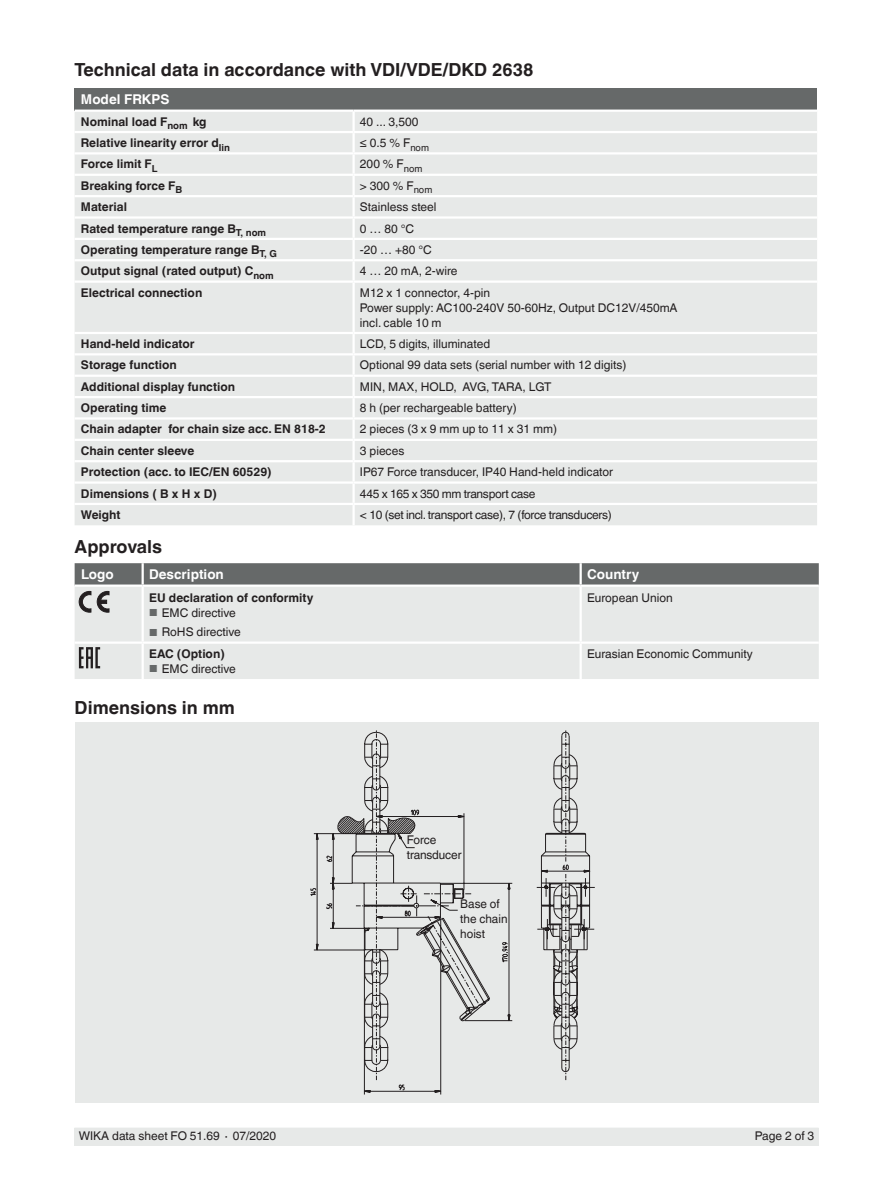
<style>
.page{position:relative;width:893px;height:1188px;background:#fff}
.page>*{position:absolute;margin:0;border:0;box-sizing:border-box;transform-origin:0 0}
.t1{font:700 18px "Helvetica World";color:#231f20}
.t2{font:700 13.5px "Helvetica World";color:#fff}
.t3{font:12px/15px "Helvetica World";color:#231f20}
.t4{font:700 12px "Helvetica World";color:#231f20}
.t5{font:12px "Helvetica World";letter-spacing:-.025em;color:#231f20}
.s1{font-size:10.2px;color:#666969}
</style>
<div class="page">
<div style="left:74px;top:1128px;width:745px;height:17px;background:#e7e9e8"></div>
<div style="left:75px;top:722px;width:744px;height:381px;background:#e7e9e8"></div>
<svg style="left:310px;top:888px;width:4px;height:8px"></svg>
<svg style="left:314px;top:833px;width:253px;height:262px"></svg>
<svg style="left:337px;top:816px;width:27px;height:245px"></svg>
<svg style="left:364px;top:732px;width:214px;height:340px"></svg>
<svg style="left:537px;top:730px;width:58px;height:288px"></svg>
<div style="left:75px;top:88px;width:742px;height:23px;background:#666969"></div>
<div style="left:75px;top:112px;width:742px;height:413px;background:#e7e9e8"></div>
<hr style="left:75px;top:110px;width:279px;height:2px;background:#fff">
<hr style="left:354px;top:110px;width:463px;height:2px;background:#fff">
<hr style="left:352px;top:112px;width:3px;height:19px;background:#fff">
<hr style="left:75px;top:131px;width:279px;height:2px;background:#fff">
<hr style="left:354px;top:131px;width:463px;height:2px;background:#fff">
<hr style="left:352px;top:133px;width:3px;height:19px;background:#fff">
<hr style="left:75px;top:152px;width:279px;height:3px;background:#fff">
<hr style="left:354px;top:152px;width:463px;height:3px;background:#fff">
<hr style="left:352px;top:155px;width:3px;height:19px;background:#fff">
<hr style="left:75px;top:174px;width:279px;height:2px;background:#fff">
<hr style="left:354px;top:174px;width:463px;height:2px;background:#fff">
<hr style="left:352px;top:176px;width:3px;height:19px;background:#fff">
<hr style="left:75px;top:195px;width:279px;height:2px;background:#fff">
<hr style="left:354px;top:195px;width:463px;height:2px;background:#fff">
<hr style="left:352px;top:197px;width:3px;height:19px;background:#fff">
<hr style="left:75px;top:216px;width:279px;height:3px;background:#fff">
<hr style="left:354px;top:216px;width:463px;height:3px;background:#fff">
<hr style="left:352px;top:219px;width:3px;height:19px;background:#fff">
<hr style="left:75px;top:238px;width:279px;height:2px;background:#fff">
<hr style="left:354px;top:238px;width:463px;height:2px;background:#fff">
<hr style="left:352px;top:240px;width:3px;height:19px;background:#fff">
<hr style="left:75px;top:259px;width:279px;height:2px;background:#fff">
<hr style="left:354px;top:259px;width:463px;height:2px;background:#fff">
<hr style="left:352px;top:261px;width:3px;height:20px;background:#fff">
<hr style="left:75px;top:281px;width:279px;height:2px;background:#fff">
<hr style="left:354px;top:281px;width:463px;height:2px;background:#fff">
<hr style="left:352px;top:283px;width:3px;height:49px;background:#fff">
<hr style="left:75px;top:332px;width:279px;height:2px;background:#fff">
<hr style="left:354px;top:332px;width:463px;height:2px;background:#fff">
<hr style="left:352px;top:334px;width:3px;height:19px;background:#fff">
<hr style="left:75px;top:353px;width:279px;height:2px;background:#fff">
<hr style="left:354px;top:353px;width:463px;height:2px;background:#fff">
<hr style="left:352px;top:355px;width:3px;height:20px;background:#fff">
<hr style="left:75px;top:375px;width:279px;height:2px;background:#fff">
<hr style="left:354px;top:375px;width:463px;height:2px;background:#fff">
<hr style="left:352px;top:377px;width:3px;height:19px;background:#fff">
<hr style="left:75px;top:396px;width:279px;height:2px;background:#fff">
<hr style="left:354px;top:396px;width:463px;height:2px;background:#fff">
<hr style="left:352px;top:398px;width:3px;height:19px;background:#fff">
<hr style="left:75px;top:417px;width:279px;height:3px;background:#fff">
<hr style="left:354px;top:417px;width:463px;height:3px;background:#fff">
<hr style="left:352px;top:420px;width:3px;height:19px;background:#fff">
<hr style="left:75px;top:439px;width:279px;height:2px;background:#fff">
<hr style="left:354px;top:439px;width:463px;height:2px;background:#fff">
<hr style="left:352px;top:441px;width:3px;height:19px;background:#fff">
<hr style="left:75px;top:460px;width:279px;height:2px;background:#fff">
<hr style="left:354px;top:460px;width:463px;height:2px;background:#fff">
<hr style="left:352px;top:462px;width:3px;height:19px;background:#fff">
<hr style="left:75px;top:481px;width:279px;height:3px;background:#fff">
<hr style="left:354px;top:481px;width:463px;height:3px;background:#fff">
<hr style="left:352px;top:484px;width:3px;height:19px;background:#fff">
<hr style="left:75px;top:503px;width:279px;height:2px;background:#fff">
<hr style="left:354px;top:503px;width:463px;height:2px;background:#fff">
<hr style="left:352px;top:505px;width:3px;height:20px;background:#fff">
<div style="left:75px;top:612px;width:744px;height:67px;background:#e7e9e8"></div>
<hr style="left:143px;top:642px;width:438px;height:2px;background:#fff">
<hr style="left:75px;top:642px;width:68px;height:2px;background:#fff">
<hr style="left:581px;top:642px;width:238px;height:2px;background:#fff">
<hr style="left:579px;top:587px;width:3px;height:55px;background:#fff">
<hr style="left:142px;top:587px;width:2px;height:55px;background:#fff">
<hr style="left:579px;top:644px;width:3px;height:35px;background:#fff">
<hr style="left:142px;top:644px;width:2px;height:35px;background:#fff">
<svg style="left:75px;top:563px;width:744px;height:49px;background:#aeb1b0"></svg>
<svg style="left:79px;top:647px;width:21px;height:21px"></svg>
<h1 class="t1" style="left:75px;top:60px;width:461px">Technical data in accordance with VDI/VDE/DKD 2638</h1>
<p class="t2" style="left:81px;top:92px;width:90px">Model FRKPS</p>
<p class="t4" style="left:81px;top:115px;width:127px">Nominal load F<sub>nom</sub> kg</p>
<p class="t3" style="left:360px;top:114px;width:60px">40 ... 3,500</p>
<p class="t4" style="left:81px;top:136px;width:151px">Relative linearity error d<sub>lin</sub></p>
<p class="t3" style="left:360px;top:135px;width:70px">≤ 0.5 % F<sub>nom</sub></p>
<p class="t4" style="left:81px;top:157px;width:78px">Force limit F<sub>L</sub></p>
<p class="t3" style="left:360px;top:157px;width:64px">200 % F<sub>nom</sub></p>
<p class="t4" style="left:81px;top:179px;width:103px">Breaking force F<sub>B</sub></p>
<p class="t3" style="left:360px;top:178px;width:74px">&gt; 300 % F<sub>nom</sub></p>
<p class="t4" style="left:81px;top:200px;width:48px">Material</p>
<p class="t3" style="left:360px;top:200px;width:78px">Stainless steel</p>
<p class="t4" style="left:81px;top:221px;width:187px">Rated temperature range B<sub>T,</sub> <sub>nom</sub></p>
<p class="t3" style="left:360px;top:221px;width:56px">0 … 80 °C</p>
<p class="t4" style="left:81px;top:243px;width:197px">Operating temperature range B<sub>T,</sub> <sub>G</sub></p>
<p class="t3" style="left:360px;top:242px;width:73px">-20 … +80 °C</p>
<p class="t4" style="left:81px;top:264px;width:194px">Output signal (rated output) C<sub>nom</sub></p>
<p class="t3" style="left:360px;top:264px;width:99px">4 … 20 mA, 2-wire</p>
<p class="t4" style="left:81px;top:285px;width:123px">Electrical connection</p>
<p class="t3" style="left:360px;top:285px;width:319px">M12 x 1 connector, 4-pin<br>Power supply: AC100-240V 50-60Hz, Output DC12V/450mA incl. cable 10 m</p>
<p class="t4" style="left:81px;top:337px;width:115px">Hand-held indicator</p>
<p class="t3" style="left:360px;top:336px;width:132px">LCD, 5 digits, illuminated</p>
<p class="t4" style="left:81px;top:358px;width:97px">Storage function</p>
<p class="t3" style="left:360px;top:358px;width:268px">Optional 99 data sets (serial number with 12 digits)</p>
<p class="t4" style="left:81px;top:380px;width:156px">Additional display function</p>
<p class="t3" style="left:360px;top:379px;width:193px">MIN, MAX, HOLD, AVG, TARA, LGT</p>
<p class="t4" style="left:81px;top:401px;width:87px">Operating time</p>
<p class="t3" style="left:360px;top:400px;width:158px">8 h (per rechargeable battery)</p>
<p class="t4" style="left:81px;top:422px;width:246px">Chain adapter for chain size acc. EN 818-2</p>
<p class="t3" style="left:360px;top:422px;width:199px">2 pieces (3 x 9 mm up to 11 x 31 mm)</p>
<p class="t4" style="left:81px;top:444px;width:115px">Chain center sleeve</p>
<p class="t3" style="left:360px;top:443px;width:46px">3 pieces</p>
<p class="t4" style="left:81px;top:465px;width:192px">Protection (acc. to IEC/EN 60529)</p>
<p class="t3" style="left:360px;top:465px;width:255px">IP67 Force transducer, IP40 Hand-held indicator</p>
<p class="t4" style="left:81px;top:486px;width:137px">Dimensions ( B x H x D)</p>
<p class="t5" style="left:360px;top:486px;width:177px">445 x 165 x 350 mm transport case</p>
<p class="t4" style="left:81px;top:508px;width:41px">Weight</p>
<p class="t5" style="left:360px;top:508px;width:253px">&lt; 10 (set incl. transport case), 7 (force transducers)</p>
<h1 class="t1" style="left:75px;top:536px;width:89px">Approvals</h1>
<p class="t2" style="left:81px;top:567px;width:34px">Logo</p>
<p class="t2" style="left:149px;top:567px;width:76px">Description</p>
<p class="t2" style="left:587px;top:567px;width:54px">Country</p>
<p class="t4" style="left:149px;top:591px;width:166px">EU declaration of conformity</p>
<p class="t3" style="left:149px;top:605px;width:88px"><span class="s1">■</span> EMC directive</p>
<p class="t3" style="left:149px;top:625px;width:93px"><span class="s1">■</span> RoHS directive</p>
<p class="t3" style="left:587px;top:590px;width:87px">European Union</p>
<p class="t4" style="left:149px;top:646px;width:77px">EAC (Option)</p>
<p class="t3" style="left:149px;top:661px;width:88px"><span class="s1">■</span> EMC directive</p>
<h1 class="t1" style="left:75px;top:698px;width:162px">Dimensions in mm</h1>
<p class="t3" style="left:407px;top:833px;width:56px">Force transducer</p>
<p class="t3" style="left:460px;top:897px;width:49px">Base of the chain hoist</p>
<p class="t3" style="left:587px;top:646px;width:167px">Eurasian Economic Community</p>
<p class="t3" style="left:79px;top:1129px;width:199px">WIKA data sheet FO 51.69 ∙ 07/2020</p>
<p class="t3" style="left:755px;top:1129px;width:61px">Page 2 of 3</p>
</div>
